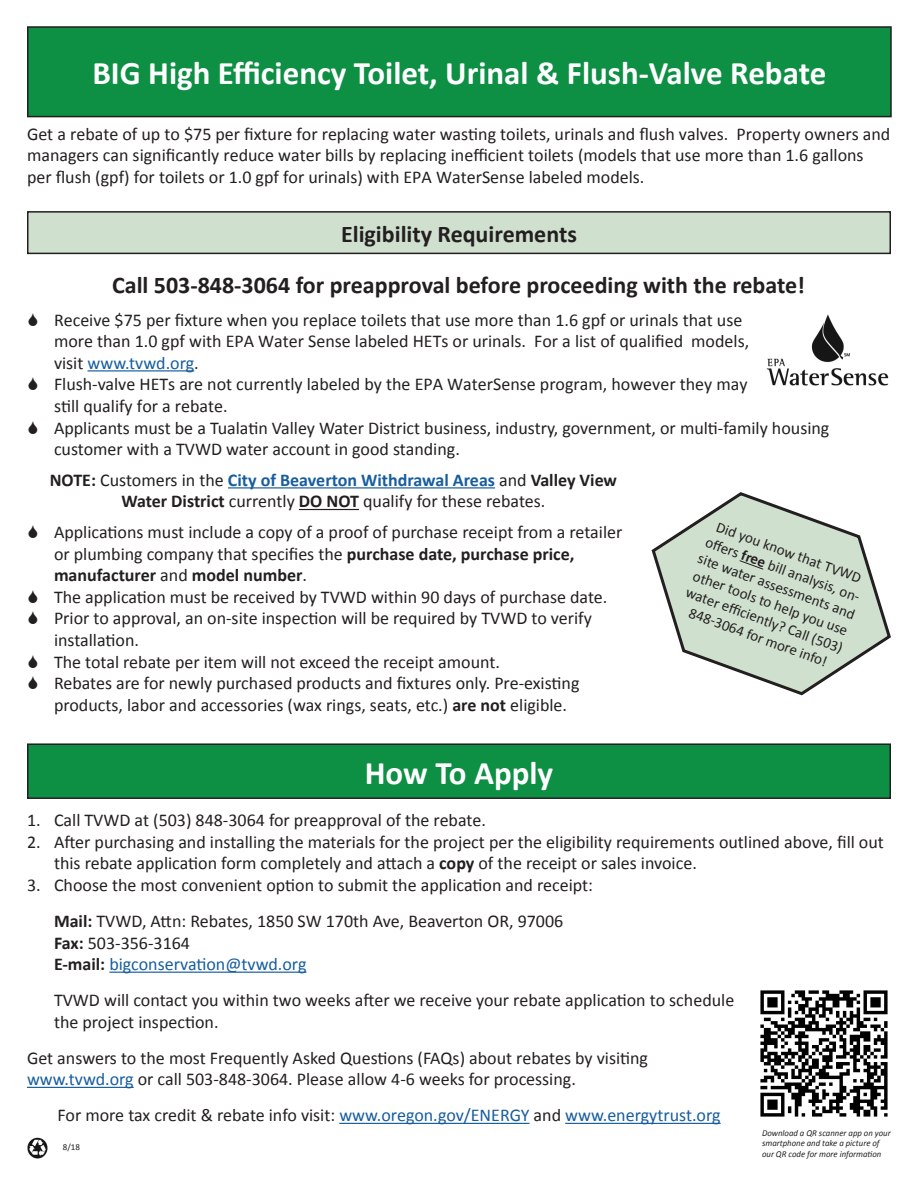
<style>
.page{position:relative;width:918px;height:1188px;background:#fff}
.page>*{position:absolute;margin:0;border:0;box-sizing:border-box;transform-origin:0 0}
.t1{font:700 33px "Calibri";color:#fff}
.t2{font:700 24px "Calibri";color:#231f20}
.Body_Text_2{font:18px/21.6px "Calibri";color:#231f20}
.t3{font:18px "Calibri";color:#175d9e}
.t4{font:15px/18px "Calibri";color:#231f20;text-align:center}
.t5{font:italic 9px/10.8px "Calibri";color:#231f20}
.t6{font:9px "Calibri";color:#231f20}
.s1{color:#175d9e}
.s2{font-weight:700}
.s3{font-weight:700;color:#175d9e}
.s4{color:#231f20}
</style>
<div class="page">
<div style="left:28px;top:27px;width:863px;height:90px;background:#0d8f44"></div>
<div style="left:27px;top:26px;width:865px;height:91px;border:2px solid #231f20"></div>
<img style="left:27px;top:1138px;width:20px;height:20px">
<div style="left:28px;top:744px;width:862px;height:54px;background:#0d8f44"></div>
<div style="left:27px;top:743px;width:864px;height:56px;border:2px solid #231f20"></div>
<hr style="left:109px;top:972px;width:198px;height:1px;background:#175d9e">
<hr style="left:27px;top:1087px;width:107px;height:1px;background:#175d9e">
<hr style="left:339px;top:1123px;width:191px;height:1px;background:#175d9e">
<hr style="left:565px;top:1123px;width:156px;height:1px;background:#175d9e">
<img style="left:760px;top:990px;width:128px;height:127px">
<hr style="left:88px;top:370px;width:106px;height:1px;background:#175d9e">
<hr style="left:228px;top:487px;width:267px;height:1px;background:#175d9e">
<hr style="left:299px;top:509px;width:60px;height:1px;background:#231f20">
<img style="left:766px;top:314px;width:123px;height:72px">
<div style="left:28px;top:212px;width:862px;height:41px;background:#d0e0ce"></div>
<div style="left:27px;top:211px;width:864px;height:43px;border:2px solid #231f20"></div>
<svg style="left:651px;top:492px;width:240px;height:204px"></svg>
<svg style="left:738px;top:559px;width:26px;height:11px"></svg>
<p class="t1" style="left:92px;top:52px;width:735px">BIG High Efficiency Toilet, Urinal &amp; Flush-Valve Rebate</p>
<p class="Body_Text_2" style="left:27px;top:123px;width:865px">Get a rebate of up to $75 per fixture for replacing water wasting toilets, urinals and flush valves. Property owners and managers can significantly reduce water bills by replacing inefficient toilets (models that use more than 1.6 gallons per flush (gpf) for toilets or 1.0 gpf for urinals) with EPA WaterSense labeled models.</p>
<p class="t2" style="left:341px;top:218px;width:237px">Eligibility Requirements</p>
<p class="t2" style="left:112px;top:270px;width:694px">Call 503-848-3064 for preapproval before proceeding with the rebate!</p>
<p class="Body_Text_2" style="left:54px;top:309px;width:697px">Receive $75 per fixture when you replace toilets that use more than 1.6 gpf or urinals that use more than 1.0 gpf with EPA Water Sense labeled HETs or urinals. For a list of qualified models, visit <span class="s1">www.tvwd.org</span>.</p>
<p class="Body_Text_2" style="left:54px;top:374px;width:695px">Flush-valve HETs are not currently labeled by the EPA WaterSense program, however they may still qualify for a rebate.</p>
<p class="Body_Text_2" style="left:54px;top:417px;width:777px">Applicants must be a Tualatin Valley Water District business, industry, government, or multi-family housing customer with a TVWD water account in good standing.</p>
<p class="Body_Text_2" style="left:50px;top:469px;width:569px;text-align:center"><span class="s2">NOTE:</span> Customers in the <span class="s3">City of Beaverton Withdrawal Areas</span> and <span class="s2">Valley View<br>Water District</span> currently <span class="s2">DO NOT</span> qualify for these rebates.</p>
<p class="Body_Text_2" style="left:54px;top:521px;width:570px">Applications must include a copy of a proof of purchase receipt from a retailer or plumbing company that specifies the <span class="s2">purchase date, purchase price, manufacturer</span> and <span class="s2">model number</span>.</p>
<p class="Body_Text_2" style="left:54px;top:586px;width:555px">The application must be received by TVWD within 90 days of purchase date.</p>
<p class="Body_Text_2" style="left:54px;top:608px;width:539px">Prior to approval, an on-site inspection will be required by TVWD to verify installation.</p>
<p class="Body_Text_2" style="left:54px;top:651px;width:448px">The total rebate per item will not exceed the receipt amount.</p>
<p class="Body_Text_2" style="left:54px;top:673px;width:527px">Rebates are for newly purchased products and fixtures only. Pre-existing products, labor and accessories (wax rings, seats, etc.) <span class="s2">are not</span> eligible.</p>
<p class="t4" style="left:714px;top:516px;width:176px;rotate:20deg">Did you know that TVWD<br>off ers <span class="s2">free</span> bill analysis, on&shy;site water assessments and other tools to help you use water effi ciently? Call (503)<br>848-3064 for more info!</p>
<p class="t1" style="left:365px;top:752px;width:190px">How To Apply</p>
<p class="Body_Text_2" style="left:27px;top:809px;width:460px">1. Call TVWD at (503) 848-3064 for preapproval of the rebate.</p>
<p class="Body_Text_2" style="left:54px;top:831px;width:831px;text-indent:-27px">2. After purchasing and installing the materials for the project per the eligibility requirements outlined above, fill out this rebate application form completely and attach a <span class="s2">copy</span> of the receipt or sales invoice.</p>
<p class="Body_Text_2" style="left:27px;top:874px;width:568px">3. Choose the most convenient option to submit the application and receipt:</p>
<p class="Body_Text_2" style="left:54px;top:910px;width:511px"><span class="s2">Mail:</span> TVWD, Attn: Rebates, 1850 SW 170th Ave, Beaverton OR, 97006</p>
<p class="Body_Text_2" style="left:54px;top:932px;width:138px"><span class="s2">Fax:</span> 503-356-3164</p>
<p class="Body_Text_2" style="left:54px;top:946px;width:682px;line-height:36px"><span class="s2">E-mail:</span> <span class="s1">bigconservation@tvwd.org<br></span>TVWD will contact you within two weeks after we receive your rebate application to schedule</p>
<p class="Body_Text_2" style="left:54px;top:1011px;width:166px">the project inspection.</p>
<p class="Body_Text_2" style="left:27px;top:1047px;width:623px">Get answers to the most Frequently Asked Questions (FAQs) about rebates by visiting <span class="s1">www.tvwd.org</span> or call 503-848-3064. Please allow 4-6 weeks for processing.</p>
<p class="t3" style="left:58px;top:1104px;width:665px"><span class="s4">For more tax credit &amp; rebate info visit:</span> www.oregon.gov/ENERGY <span class="s4">and</span> www.energytrust.org</p>
<p class="t5" style="left:762px;top:1127px;width:130px">Download a QR scanner app on your smartphone and take a picture of our QR code for more information</p>
<p class="t6" style="left:63px;top:1141px;width:19px">8/18</p>
</div>
